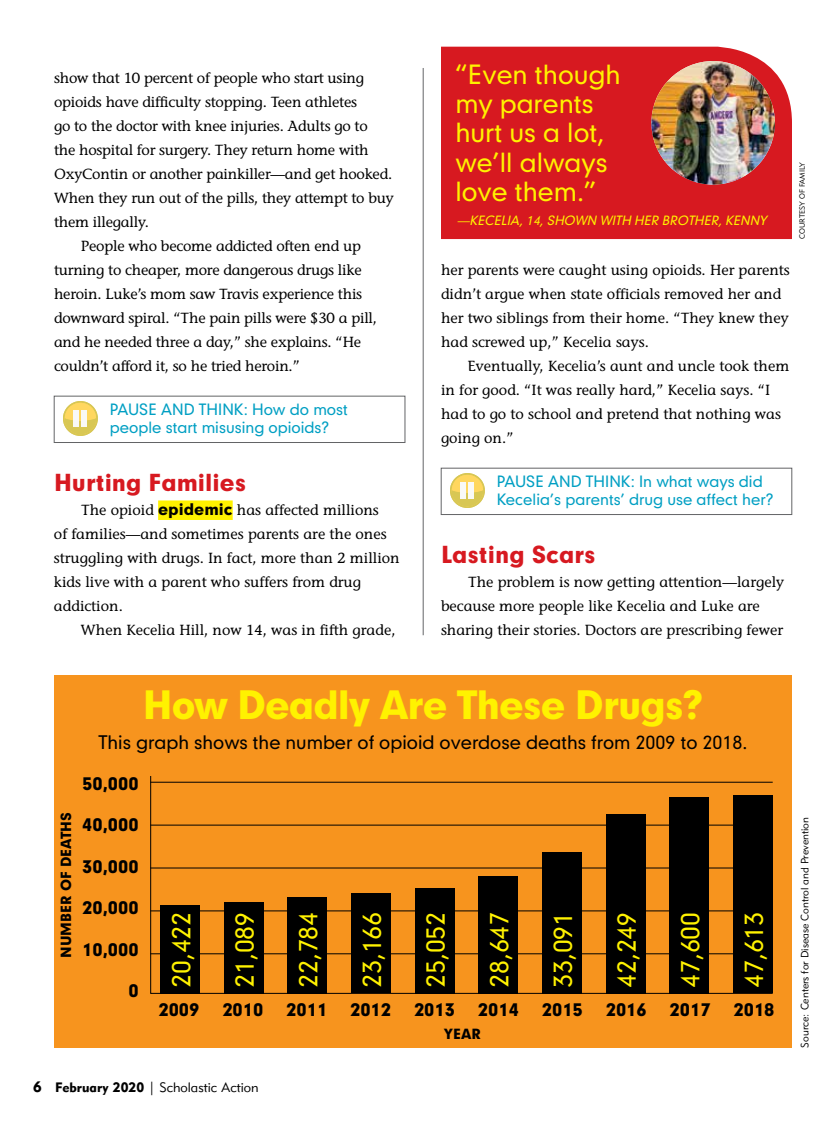
<style>
.page{position:relative;width:837px;height:1121px;background:#fff}
.page>*{position:absolute;margin:0;border:0;box-sizing:border-box;transform-origin:0 0}
.t1{font:37.5px "Geometric 706 BT Black B";letter-spacing:-.03em;color:#fff200}
.t2{font:25.5px/29.2px "Geometric 706 BT Medium B";color:#fff200}
.t3{font:24.9px "Geometric 706 BT Medium B";color:#fff200}
.t4{font:22.5px "Geometric 706 BT Black B";color:#d71920}
.t5{font:18px "Geometric 706 BT Medium B";color:#000}
.t6{font:16.65px "Geometric 706 BT Black B";color:#000}
.t7{font:15px/18px "Geometric 706 BT Medium B";color:#009fc3}
.t8{font:14.7px/24px "Stone Informal";color:#000}
.t9{font:13.5px "Geometric 415 BT Lite A";color:#000}
.t10{font:13.5px "Geometric 706 BT Black B";color:#000}
.t11{font:italic 12.3px "Geometric 706 BT Medium B";color:#fff200}
.t12{font:10.5px "Geometric 415 BT Lite A";color:#000}
.t13{font:7.5px "Geometric 415 BT Lite A";color:#000}
.s1{font-family:"Geometric 706 BT Black B";font-size:15.3px}
.s2{font-family:"Geometric 415 BT Black A";font-size:15px}
.s3{font-family:"Geometric 415 BT Black A"}
</style>
<div class="page">
<div style="left:54px;top:675px;width:738px;height:372px;background:#f7941e"></div>
<div style="left:158px;top:500px;width:75px;height:20px;background:#fff200"></div>
<div style="left:54px;top:396px;width:351px;height:46px;border:1px solid #636466"></div>
<svg style="left:63px;top:401px;width:35px;height:35px"></svg>
<div style="left:65px;top:403px;width:31px;height:31px;background:#ffd75f;border-radius:16px"></div>
<svg style="left:65px;top:418px;width:31px;height:16px"></svg>
<div style="left:82px;top:410px;width:5px;height:17px;background:#f9f9f7"></div>
<div style="left:74px;top:410px;width:5px;height:17px;background:#f9f9f7"></div>
<hr style="left:423px;top:68px;width:1px;height:567px;background:#636466">
<div style="left:441px;top:468px;width:351px;height:46px;border:1px solid #636466"></div>
<svg style="left:450px;top:473px;width:35px;height:35px"></svg>
<div style="left:452px;top:475px;width:31px;height:31px;background:#ffd75f;border-radius:16px"></div>
<svg style="left:452px;top:490px;width:31px;height:16px"></svg>
<div style="left:469px;top:482px;width:5px;height:17px;background:#f9f9f7"></div>
<div style="left:461px;top:482px;width:5px;height:17px;background:#f9f9f7"></div>
<svg style="left:150px;top:776px;width:623px;height:218px"></svg>
<hr style="left:150px;top:782px;width:623px;height:1px;background:#000">
<hr style="left:150px;top:824px;width:623px;height:1px;background:#000">
<hr style="left:150px;top:867px;width:623px;height:1px;background:#000">
<hr style="left:150px;top:910px;width:623px;height:1px;background:#000">
<hr style="left:150px;top:953px;width:623px;height:1px;background:#000">
<div style="left:160px;top:905px;width:40px;height:88px;background:#000"></div>
<div style="left:224px;top:901px;width:40px;height:92px;background:#000"></div>
<div style="left:288px;top:896px;width:39px;height:97px;background:#000"></div>
<div style="left:351px;top:893px;width:40px;height:100px;background:#000"></div>
<div style="left:415px;top:888px;width:40px;height:105px;background:#000"></div>
<div style="left:478px;top:875px;width:40px;height:118px;background:#000"></div>
<div style="left:542px;top:852px;width:40px;height:141px;background:#000"></div>
<div style="left:606px;top:813px;width:39px;height:180px;background:#000"></div>
<div style="left:669px;top:797px;width:40px;height:196px;background:#000"></div>
<div style="left:733px;top:795px;width:40px;height:198px;background:#000"></div>
<div style="left:441px;top:47px;width:351px;height:192px;background:#d71920"></div>
<img style="left:651px;top:61px;width:124px;height:124px;border-radius:62px">
<p class="t8" style="left:54px;top:65px;width:312px">show that 10 percent of people who start using</p>
<p class="t8" style="left:54px;top:89px;width:305px">opioids have difficulty stopping. Teen athletes</p>
<p class="t8" style="left:54px;top:113px;width:315px">go to the doctor with knee injuries. Adults go to</p>
<p class="t8" style="left:54px;top:137px;width:316px">the hospital for surgery. They return home with</p>
<p class="t8" style="left:54px;top:161px;width:340px">OxyContin or another painkiller—and get hooked.</p>
<p class="t8" style="left:54px;top:185px;width:341px">When they run out of the pills, they attempt to buy</p>
<p class="t8" style="left:54px;top:209px;width:96px">them illegally.</p>
<p class="t8" style="left:81px;top:233px;width:281px">People who become addicted often end up</p>
<p class="t8" style="left:54px;top:257px;width:309px">turning to cheaper, more dangerous drugs like</p>
<p class="t8" style="left:54px;top:281px;width:310px">heroin. Luke’s mom saw Travis experience this</p>
<p class="t8" style="left:54px;top:305px;width:325px">downward spiral. “The pain pills were $30 a pill,</p>
<p class="t8" style="left:54px;top:329px;width:309px">and he needed three a day,” she explains. “He</p>
<p class="t8" style="left:54px;top:353px;width:247px">couldn’t afford it, so he tried heroin.”</p>
<p class="t7" style="left:110px;top:399px;width:240px">PAUSE AND THINK: How do most people start misusing opioids?</p>
<h3 class="t4" style="left:54px;top:467px;width:194px">Hurting Families</h3>
<p class="t8" style="left:54px;top:497px;width:347px;text-indent:27px">The opioid <span class="s1">epidemic</span> has affected millions<br>of families—and sometimes parents are the ones struggling with drugs. In fact, more than 2 million kids live with a parent who suffers from drug addiction.</p>
<p class="t8" style="left:81px;top:617px;width:316px">When Kecelia Hill, now 14, was in fifth grade,</p>
<h2 class="t2" style="left:455px;top:59px;width:167px">“Even though my parents hurt us a lot, we’ll always love them.”</h2>
<p class="t11" style="left:457px;top:212px;width:314px">—KECELIA,14,SHOWN WITH HER BROTHER,KENNY</p>
<p class="t8" style="left:441px;top:257px;width:350px">her parents were caught using opioids. Her parents didn’t argue when state officials removed her and her two siblings from their home. “They knew they had screwed up,” Kecelia says.</p>
<p class="t8" style="left:441px;top:353px;width:350px;text-indent:27px">Eventually, Kecelia’s aunt and uncle took them in for good. “It was really hard,” Kecelia says. “I had to go to school and pretend that nothing was going on.”</p>
<p class="t7" style="left:497px;top:471px;width:278px">PAUSE AND THINK: In what ways did<br>Kecelia’s parents’ drug use affect her?</p>
<h3 class="t4" style="left:441px;top:539px;width:156px">Lasting Scars</h3>
<p class="t8" style="left:441px;top:569px;width:345px;text-indent:27px">The problem is now getting attention—largely because more people like Kecelia and Luke are sharing their stories. Doctors are prescribing fewer</p>
<p class="t13" style="left:798px;top:239px;width:79px;rotate:-90deg">COURTESY OF FAMILY</p>
<p class="t10" style="left:57px;top:957px;width:147px;rotate:-90deg">NUMBER OF DEATHS</p>
<h1 class="t1" style="left:143px;top:679px;width:562px">How Deadly Are These Drugs?</h1>
<p class="t5" style="left:98px;top:730px;width:651px">This graph shows the number of opioid overdose deaths from 2009 to 2018.</p>
<p class="t6" style="left:82px;top:772px;width:58px">50,000</p>
<p class="t6" style="left:82px;top:813px;width:58px">40,000</p>
<p class="t6" style="left:82px;top:855px;width:58px">30,000</p>
<p class="t6" style="left:82px;top:896px;width:58px">20,000</p>
<p class="t6" style="left:82px;top:938px;width:58px">10,000</p>
<p class="t6" style="left:128px;top:979px;width:12px">0</p>
<h3 class="t3" style="left:164px;top:988px;width:78px;rotate:-90deg">20,422</h3>
<h3 class="t3" style="left:228px;top:988px;width:78px;rotate:-90deg">21,089</h3>
<h3 class="t3" style="left:292px;top:988px;width:78px;rotate:-90deg">22,784</h3>
<h3 class="t3" style="left:355px;top:988px;width:78px;rotate:-90deg">23,166</h3>
<h3 class="t3" style="left:419px;top:988px;width:78px;rotate:-90deg">25,052</h3>
<h3 class="t3" style="left:483px;top:988px;width:78px;rotate:-90deg">28,647</h3>
<h3 class="t3" style="left:546px;top:988px;width:78px;rotate:-90deg">33,091</h3>
<h3 class="t3" style="left:610px;top:988px;width:78px;rotate:-90deg">42,249</h3>
<h3 class="t3" style="left:673px;top:988px;width:78px;rotate:-90deg">47,600</h3>
<h3 class="t3" style="left:737px;top:988px;width:78px;rotate:-90deg">47,613</h3>
<p class="t6" style="left:158px;top:998px;width:43px">2009</p>
<p class="t6" style="left:222px;top:998px;width:43px">2010</p>
<p class="t6" style="left:286px;top:998px;width:43px">2011</p>
<p class="t6" style="left:350px;top:998px;width:43px">2012</p>
<p class="t6" style="left:414px;top:998px;width:43px">2013</p>
<p class="t6" style="left:478px;top:998px;width:43px">2014</p>
<p class="t6" style="left:542px;top:998px;width:43px">2015</p>
<p class="t6" style="left:606px;top:998px;width:43px">2016</p>
<p class="t6" style="left:670px;top:998px;width:43px">2017</p>
<p class="t6" style="left:734px;top:998px;width:43px">2018</p>
<p class="t10" style="left:444px;top:1025px;width:38px">YEAR</p>
<p class="t9" style="left:33px;top:1079px;width:227px"><span class="s2">6</span> <span class="s3">February 2020</span> | Scholastic Action</p>
<p class="t12" style="left:798px;top:1047px;width:232px;rotate:-90deg">Source: Centers for Disease Control and Prevention</p>
</div>
